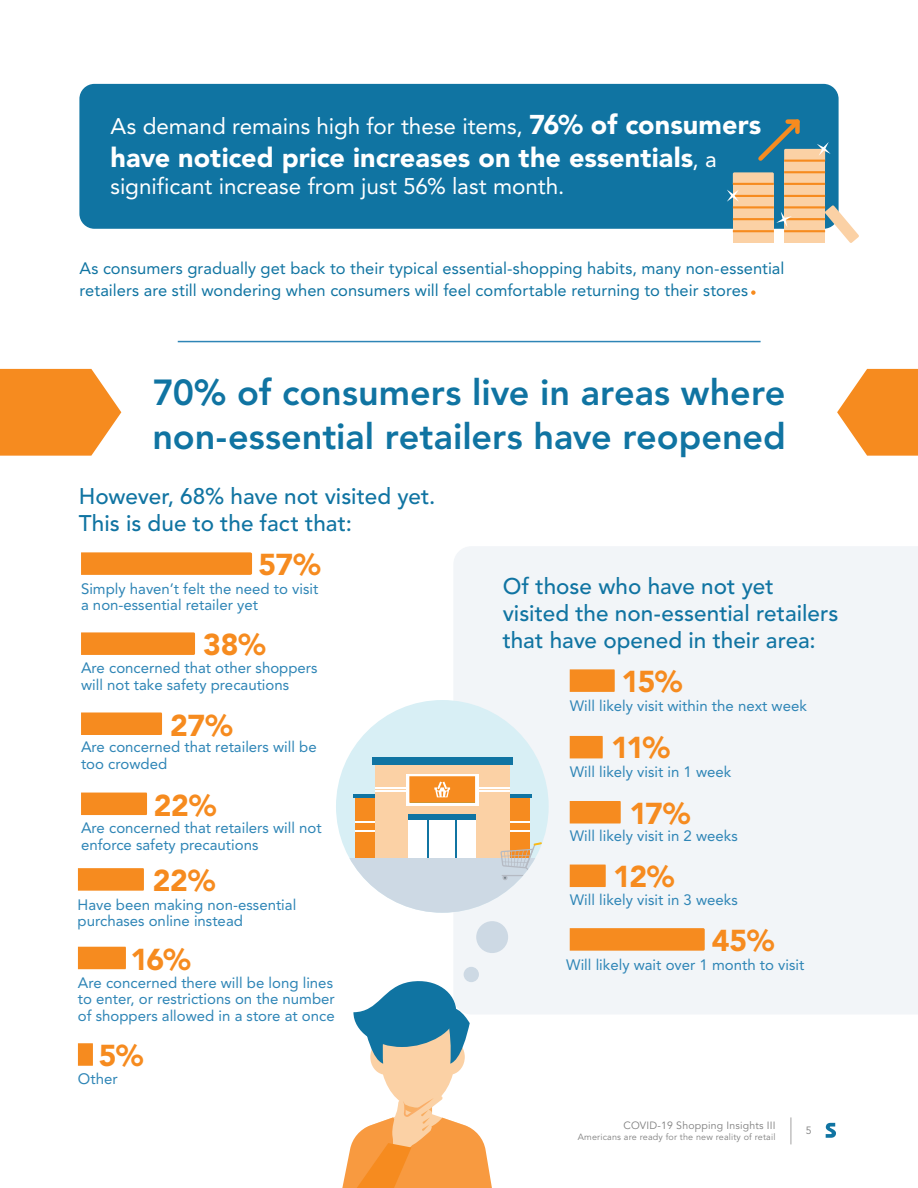
<style>
.page{position:relative;width:918px;height:1188px;background:#fff}
.page>*{position:absolute;margin:0;border:0;box-sizing:border-box;transform-origin:0 0}
.t1{font:800 36px/43.2px "Avenir";color:#1074a2}
.t2{font:900 30px/65.7px "Avenir";letter-spacing:-.025em;color:#f68b1f}
.t3{font:900 27px "Avenir";color:#fff}
.t4{font:500 22.5px/27px "Avenir";color:#1074a2}
.t5{font:22.5px "Avenir";color:#fff}
.t6{font:16.5px/22.5px "Avenir";letter-spacing:.005em;color:#1074a2}
.t7{font:15px/16.5px "Avenir";color:#2e85b6}
.t8{font:10.5px "Avenir";letter-spacing:.02em;color:#7f7f7f}
.t9{font:9px "Avenir";letter-spacing:.02em;color:#7f7f7f}
.s1{font-weight:900;font-size:27px}
.s2{font-weight:400;font-size:22.5px}
</style>
<div class="page">
<div style="left:453px;top:546px;width:465px;height:468px;background:#f2f5f8"></div>
<svg style="left:81px;top:552px;width:171px;height:23px"></svg>
<svg style="left:81px;top:632px;width:114px;height:23px"></svg>
<div style="left:81px;top:712px;width:81px;height:23px;background:#f68b1f"></div>
<svg style="left:81px;top:793px;width:66px;height:22px"></svg>
<svg style="left:78px;top:868px;width:66px;height:23px"></svg>
<svg style="left:78px;top:947px;width:48px;height:22px"></svg>
<svg style="left:78px;top:1043px;width:15px;height:23px"></svg>
<div style="left:79px;top:84px;width:760px;height:145px;background:#1074a2;border-radius:15px"></div>
<div style="left:784px;top:231px;width:41px;height:12px;background:#fbd1a5"></div>
<div style="left:784px;top:219px;width:41px;height:12px;background:#fbd1a5"></div>
<div style="left:784px;top:208px;width:41px;height:11px;background:#fbd1a5"></div>
<div style="left:784px;top:196px;width:41px;height:11px;background:#fbd1a5"></div>
<div style="left:784px;top:184px;width:41px;height:12px;background:#fbd1a5"></div>
<svg style="left:784px;top:173px;width:41px;height:10px"></svg>
<div style="left:784px;top:161px;width:41px;height:11px;background:#fbd1a5"></div>
<svg style="left:825px;top:205px;width:34px;height:38px"></svg>
<div style="left:733px;top:231px;width:41px;height:12px;background:#fbd1a5"></div>
<div style="left:733px;top:219px;width:41px;height:12px;background:#fbd1a5"></div>
<div style="left:733px;top:208px;width:41px;height:11px;background:#fbd1a5"></div>
<div style="left:733px;top:196px;width:41px;height:11px;background:#fbd1a5"></div>
<div style="left:733px;top:184px;width:41px;height:12px;background:#fbd1a5"></div>
<svg style="left:733px;top:172px;width:41px;height:11px"></svg>
<hr style="left:784px;top:171px;width:41px;height:2px;background:#f68b1f">
<hr style="left:784px;top:183px;width:41px;height:2px;background:#f68b1f">
<hr style="left:784px;top:195px;width:41px;height:2px;background:#f68b1f">
<hr style="left:784px;top:206px;width:41px;height:2px;background:#f68b1f">
<hr style="left:784px;top:218px;width:41px;height:2px;background:#f68b1f">
<hr style="left:784px;top:230px;width:41px;height:2px;background:#f68b1f">
<hr style="left:733px;top:183px;width:41px;height:2px;background:#f68b1f">
<hr style="left:733px;top:195px;width:41px;height:2px;background:#f68b1f">
<hr style="left:733px;top:206px;width:41px;height:2px;background:#f68b1f">
<hr style="left:733px;top:218px;width:41px;height:2px;background:#f68b1f">
<hr style="left:733px;top:230px;width:41px;height:2px;background:#f68b1f">
<svg style="left:727px;top:190px;width:12px;height:12px"></svg>
<svg style="left:776px;top:212px;width:16px;height:15px"></svg>
<svg style="left:758px;top:119px;width:73px;height:43px"></svg>
<svg style="left:570px;top:669px;width:45px;height:23px"></svg>
<svg style="left:570px;top:736px;width:33px;height:22px"></svg>
<svg style="left:570px;top:801px;width:51px;height:22px"></svg>
<svg style="left:570px;top:865px;width:36px;height:22px"></svg>
<svg style="left:570px;top:928px;width:135px;height:23px"></svg>
<div style="left:476px;top:921px;width:32px;height:32px;background:#cdd9e4;border-radius:50%"></div>
<div style="left:464px;top:967px;width:15px;height:15px;background:#cdd9e4;border-radius:50%"></div>
<div style="left:336px;top:700px;width:213px;height:213px;background:#d8eff5;border-radius:50%"></div>
<div style="left:487px;top:796px;width:42px;height:61px;background:#f68b1f"></div>
<hr style="left:487px;top:794px;width:45px;height:4px;background:#1074a2">
<hr style="left:487px;top:821px;width:43px;height:2px;background:#fff">
<hr style="left:487px;top:830px;width:42px;height:2px;background:#fff">
<div style="left:355px;top:796px;width:42px;height:61px;background:#f68b1f"></div>
<hr style="left:353px;top:794px;width:44px;height:4px;background:#1074a2">
<hr style="left:355px;top:821px;width:42px;height:2px;background:#fff">
<hr style="left:355px;top:830px;width:42px;height:2px;background:#fff">
<div style="left:375px;top:763px;width:134px;height:94px;background:#fbd1a5"></div>
<div style="left:408px;top:814px;width:68px;height:6px;background:#1074a2"></div>
<hr style="left:375px;top:787px;width:134px;height:1px;background:#fff">
<hr style="left:375px;top:791px;width:134px;height:1px;background:#fff">
<div style="left:406px;top:774px;width:72px;height:31px;background:#fff"></div>
<div style="left:372px;top:757px;width:140px;height:7px;background:#1074a2"></div>
<div style="left:408px;top:820px;width:68px;height:37px;background:#fff"></div>
<hr style="left:427px;top:820px;width:2px;height:37px;background:#1074a2">
<hr style="left:455px;top:820px;width:2px;height:38px;background:#1074a2">
<svg style="left:409px;top:776px;width:66px;height:27px"></svg>
<svg style="left:349px;top:858px;width:200px;height:55px;fill:#cdd9e4"></svg>
<svg style="left:500px;top:842px;width:42px;height:38px"></svg>
<svg style="left:342px;top:978px;width:150px;height:210px"></svg>
<svg style="left:790px;top:1117px;width:1px;height:27px"></svg>
<svg style="left:826px;top:1123px;width:10px;height:15px"></svg>
<hr style="left:178px;top:341px;width:583px;height:1px;background:#2e85b6">
<svg style="left:751px;top:290px;width:5px;height:5px"></svg>
<svg style="left:0;top:369px;width:121px;height:87px"></svg>
<svg style="left:837px;top:369px;width:81px;height:87px"></svg>
<h3 class="t5" style="left:111px;top:114px;width:652px">As demand remains high for these items, <span class="s1">76% of consumers</span></h3>
<h3 class="t3" style="left:111px;top:141px;width:608px">have noticed price increases on the essentials<span class="s2">, a</span></h3>
<h3 class="t5" style="left:111px;top:173px;width:455px">significant increase from just 56% last month.</h3>
<p class="t6" style="left:79px;top:257px;width:707px">As consumers gradually get back to their typical essential-shopping habits, many non-essential retailers are still wondering when consumers will feel comfortable returning to their stores</p>
<h1 class="t1" style="left:152px;top:371px;width:635px">70% of consumers live in areas where non-essential retailers have reopened</h1>
<h3 class="t4" style="left:79px;top:484px;width:358px">However, 68% have not visited yet.<br>This is due to the fact that:</h3>
<h2 class="t2" style="left:259px;top:531px;width:64px">57%</h2>
<p class="t7" style="left:81px;top:581px;width:239px">Simply haven’t felt the need to visit a non-essential retailer yet</p>
<h2 class="t2" style="left:203px;top:612px;width:64px">38%</h2>
<p class="t7" style="left:81px;top:660px;width:238px">Are concerned that other shoppers will not take safety precautions</p>
<h2 class="t2" style="left:170px;top:692px;width:64px">27%</h2>
<p class="t7" style="left:81px;top:739px;width:237px">Are concerned that retailers will be too crowded</p>
<h2 class="t2" style="left:154px;top:773px;width:64px">22%</h2>
<p class="t7" style="left:81px;top:820px;width:242px">Are concerned that retailers will not enforce safety precautions</p>
<h2 class="t2" style="left:153px;top:847px;width:64px">22%</h2>
<p class="t7" style="left:78px;top:896px;width:220px">Have been making non-essential purchases online instead</p>
<h2 class="t2" style="left:131px;top:926px;width:62px">16%</h2>
<p class="t7" style="left:78px;top:974px;width:258px;text-align:justify">Are concerned there will be long lines to enter, or restrictions on the number of shoppers allowed in a store at once</p>
<h2 class="t2" style="left:99px;top:1023px;width:46px">5%</h2>
<p class="t7" style="left:78px;top:1071px;width:41px">Other</p>
<h3 class="t4" style="left:503px;top:574px;width:337px">Of those who have not yet visited the non-essential retailers that have opened in their area:</h3>
<h2 class="t2" style="left:621px;top:648px;width:62px">15%</h2>
<p class="t7" style="left:570px;top:698px;width:239px">Will likely visit within the next week</p>
<h2 class="t2" style="left:630px;top:715px;width:62px;text-indent:-18px">11%<br>17%</h2>
<h2 class="t2" style="left:613px;top:843px;width:63px">12%</h2>
<p class="t7" style="left:570px;top:763px;width:163px">Will likely visit in 1 week</p>
<p class="t7" style="left:570px;top:827px;width:170px">Will likely visit in 2 weeks</p>
<p class="t7" style="left:570px;top:892px;width:170px">Will likely visit in 3 weeks</p>
<h2 class="t2" style="left:712px;top:907px;width:64px">45%</h2>
<p class="t7" style="left:566px;top:956px;width:240px">Will likely wait over 1 month to visit</p>
<p class="t8" style="left:623px;top:1119px;width:154px">COVID-19 Shopping Insights III</p>
<p class="t9" style="left:578px;top:1131px;width:199px">Americans are ready for the new reality of retail</p>
<p class="t8" style="left:806px;top:1124px;width:7px">5</p>
</div>
